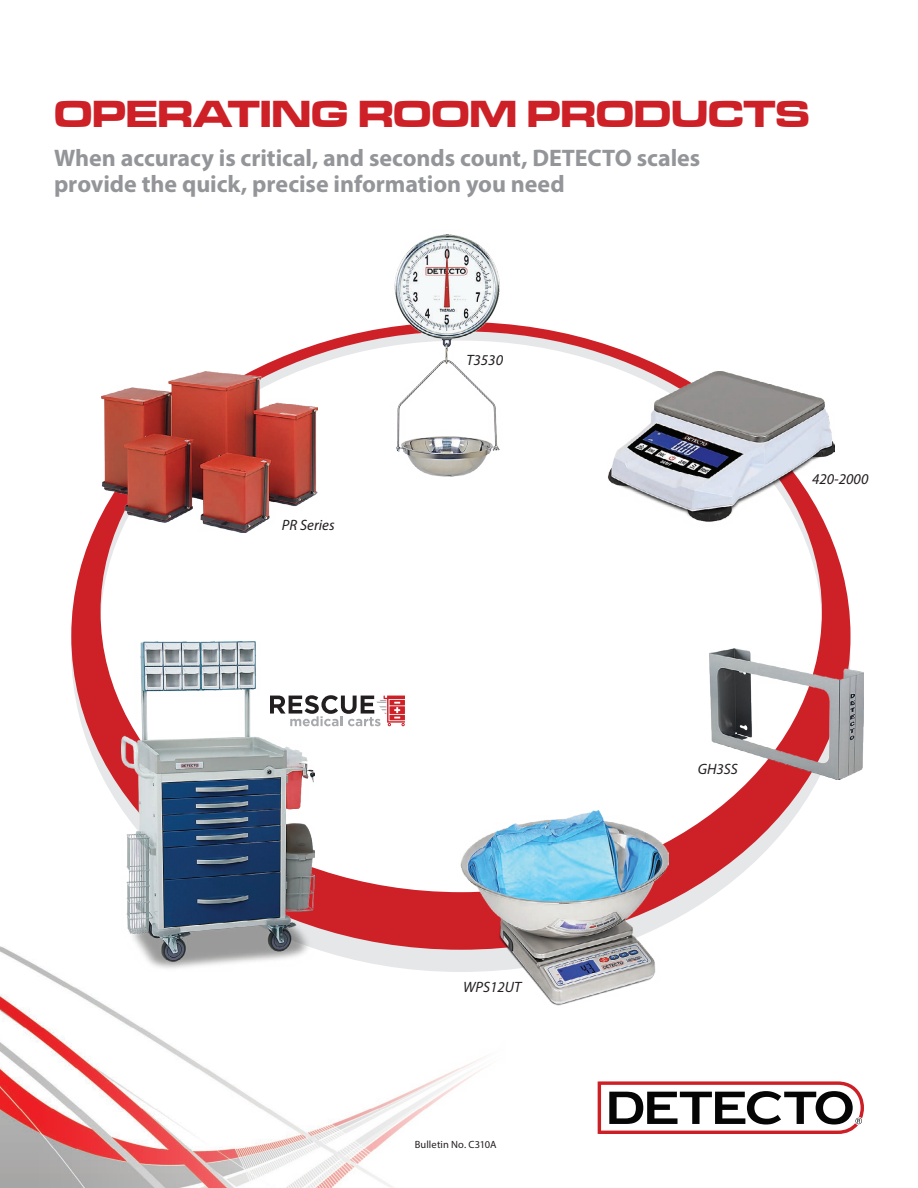
<style>
.page{position:relative;width:918px;height:1188px;background:#fff}
.page>*{position:absolute;margin:0;border:0;box-sizing:border-box;transform-origin:0 0}
.t1{font:39px "Microgramma D Bold Exte";letter-spacing:-.005em;color:#cd2027}
.t2{font:700 24px/25.5px "Myriad Pro";letter-spacing:-.005em;color:#939598}
.t3{font:italic 15px "Myriad Pro";color:#231f20}
.t4{font:10.5px "Myriad Pro";letter-spacing:.01em;color:#231f20}
</style>
<div class="page">
<img style="left:0;top:946px;width:487px;height:242px">
<svg style="left:598px;top:1081px;width:266px;height:53px"></svg>
<svg style="left:71px;top:324px;width:779px;height:626px"></svg>
<img style="left:122px;top:641px;width:193px;height:331px">
<img style="left:459px;top:810px;width:209px;height:196px">
<img style="left:608px;top:371px;width:226px;height:155px">
<img style="left:385px;top:234px;width:123px;height:245px">
<img style="left:710px;top:648px;width:154px;height:131px">
<img style="left:101px;top:371px;width:216px;height:161px">
<div style="left:462px;top:349px;width:47px;height:22px;background:#fff"></div>
<div style="left:458px;top:975px;width:70px;height:23px;background:#fff"></div>
<div style="left:692px;top:757px;width:52px;height:22px;background:#fff"></div>
<div style="left:277px;top:513px;width:64px;height:22px;background:#fff"></div>
<div style="left:806px;top:468px;width:68px;height:21px;background:#fff"></div>
<svg style="left:270px;top:695px;width:135px;height:31px"></svg>
<h1 class="t1" style="left:54px;top:88px;width:757px">OPERATING ROOM PRODUCTS</h1>
<p class="t2" style="left:54px;top:145px;width:648px">When accuracy is critical, and seconds count, DETECTO scales provide the quick, precise information you need</p>
<p class="t3" style="left:282px;top:515px;width:54px">PR Series</p>
<p class="t3" style="left:466px;top:351px;width:38px">T3530</p>
<p class="t3" style="left:463px;top:978px;width:60px">WPS12UT</p>
<p class="t4" style="left:415px;top:1138px;width:83px">Bulletin No. C310A</p>
<p class="t3" style="left:812px;top:469px;width:58px">420-2000</p>
<p class="t3" style="left:698px;top:759px;width:42px">GH3SS</p>
</div>
